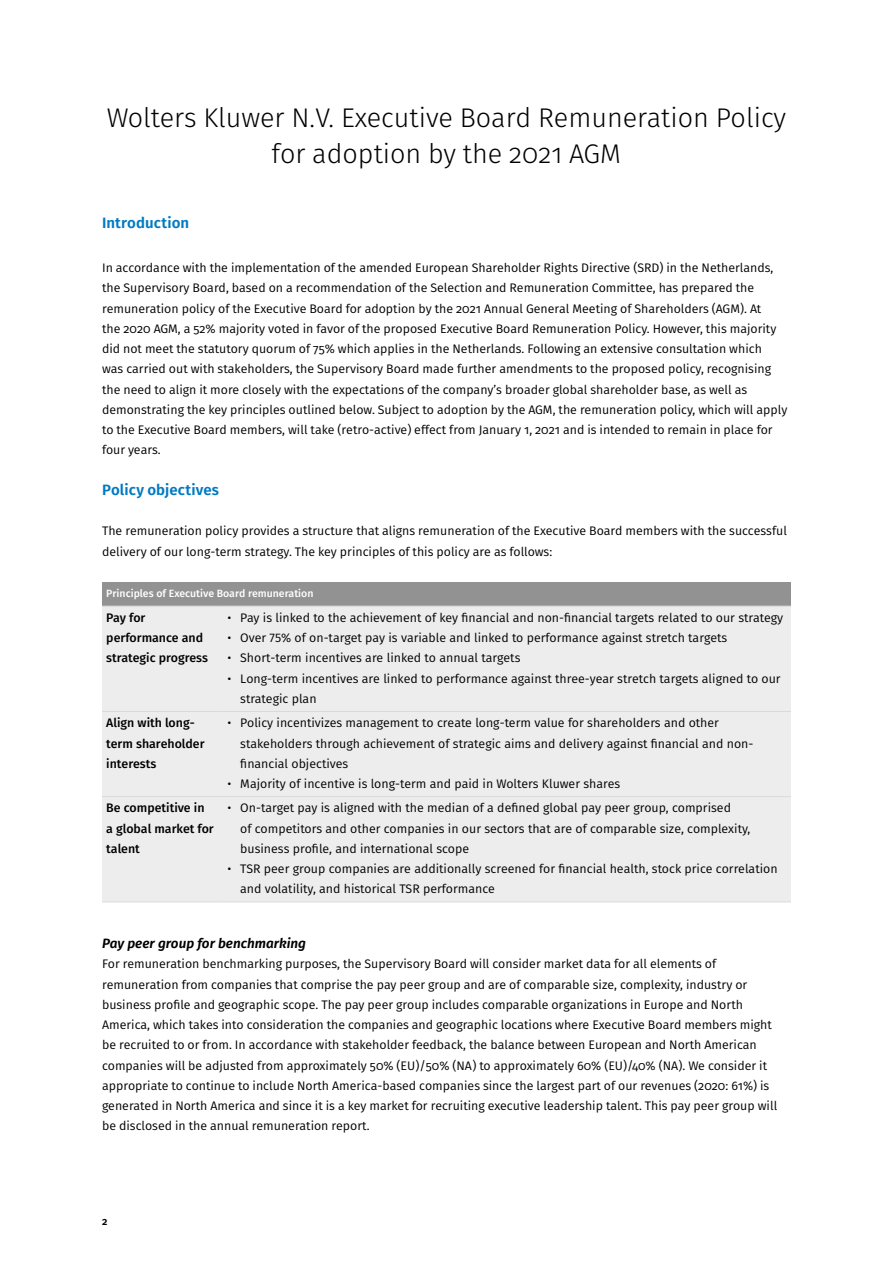
<style>
.page{position:relative;width:893px;height:1263px;background:#fff}
.page>*{position:absolute;margin:0;border:0;box-sizing:border-box;transform-origin:0 0}
.t1{font:300 27px/36px "Fira Sans";color:#000;text-align:center}
.t2{font:600 15px "Fira Sans";letter-spacing:.005em;color:#007ac2}
.t3{font:italic 600 13.5px "Fira Sans";color:#000}
.t4{font:12.3px/20.2px "Fira Sans";color:#000}
.t5{font:500 12.3px/20.2px "Fira Sans";color:#000}
.t6{font:500 10.5px "Fira Sans";color:#fff}
.t7{font:600 10.5px "Fira Sans";color:#000}
</style>
<div class="page">
<div style="left:102px;top:582px;width:689px;height:24px;background:#929292"></div>
<div style="left:102px;top:607px;width:689px;height:294px;background:#ededed"></div>
<hr style="left:102px;top:606px;width:121px;height:1px;background:#dadada">
<hr style="left:223px;top:606px;width:568px;height:1px;background:#dadada">
<hr style="left:102px;top:711px;width:121px;height:1px;background:#dadada">
<hr style="left:223px;top:711px;width:568px;height:1px;background:#dadada">
<hr style="left:102px;top:796px;width:121px;height:1px;background:#dadada">
<hr style="left:223px;top:796px;width:568px;height:1px;background:#dadada">
<hr style="left:102px;top:901px;width:121px;height:1px;background:#dadada">
<hr style="left:223px;top:901px;width:568px;height:1px;background:#dadada">
<h1 class="t1" style="left:107px;top:100px;width:681px">Wolters Kluwer N.V. Executive Board Remuneration Policy for adoption by the 2021 AGM</h1>
<p class="t2" style="left:102px;top:210px;width:89px">Introduction</p>
<p class="t4" style="left:102px;top:257px;width:687px">In accordance with the implementation of the amended European Shareholder Rights Directive (SRD) in the Netherlands, the Supervisory Board, based on a recommendation of the Selection and Remuneration Committee, has prepared the remuneration policy of the Executive Board for adoption by the 2021 Annual General Meeting of Shareholders (AGM). At<br>the 2020 AGM, a 52% majority voted in favor of the proposed Executive Board Remuneration Policy. However, this majority did not meet the statutory quorum of 75% which applies in the Netherlands. Following an extensive consultation which<br>was carried out with stakeholders, the Supervisory Board made further amendments to the proposed policy, recognising the need to align it more closely with the expectations of the company’s broader global shareholder base, as well as demonstrating the key principles outlined below. Subject to adoption by the AGM, the remuneration policy, which will apply to the Executive Board members, will take (retro-active) effect from January 1, 2021 and is intended to remain in place for four years.</p>
<p class="t2" style="left:102px;top:477px;width:119px">Policy objectives</p>
<p class="t4" style="left:102px;top:521px;width:686px">The remuneration policy provides a structure that aligns remuneration of the Executive Board members with the successful delivery of our long-term strategy. The key principles of this policy are as follows:</p>
<p class="t6" style="left:106px;top:585px;width:209px">Principles of Executive Board remuneration</p>
<p class="t5" style="left:106px;top:607px;width:103px">Pay for performance and strategic progress</p>
<p class="t4" style="left:227px;top:607px;width:557px">• Pay is linked to the achievement of key financial and non-financial targets related to our strategy</p>
<p class="t4" style="left:227px;top:627px;width:501px">• Over 75% of on-target pay is variable and linked to performance against stretch targets</p>
<p class="t4" style="left:227px;top:648px;width:294px">• Short-term incentives are linked to annual targets</p>
<p class="t4" style="left:240px;top:668px;width:542px;text-indent:-13px">• Long-term incentives are linked to performance against three-year stretch targets aligned to our strategic plan</p>
<p class="t5" style="left:106px;top:712px;width:100px">Align with long&shy;term shareholder interests</p>
<p class="t4" style="left:240px;top:712px;width:515px;text-indent:-13px">• Policy incentivizes management to create long-term value for shareholders and other stakeholders through achievement of strategic aims and delivery against financial and non&shy;financial objectives</p>
<p class="t4" style="left:227px;top:773px;width:394px">• Majority of incentive is long-term and paid in Wolters Kluwer shares</p>
<p class="t5" style="left:106px;top:797px;width:109px">Be competitive in a global market for talent</p>
<p class="t4" style="left:240px;top:798px;width:512px;text-indent:-13px">• On-target pay is aligned with the median of a defined global pay peer group, comprised<br>of competitors and other companies in our sectors that are of comparable size, complexity, business profile, and international scope</p>
<p class="t4" style="left:240px;top:858px;width:539px;text-indent:-13px">• TSR peer group companies are additionally screened for financial health, stock price correlation and volatility, and historical TSR performance</p>
<p class="t3" style="left:102px;top:932px;width:205px">Pay peer group for benchmarking</p>
<p class="t4" style="left:102px;top:953px;width:677px">For remuneration benchmarking purposes, the Supervisory Board will consider market data for all elements of remuneration from companies that comprise the pay peer group and are of comparable size, complexity, industry or business profile and geographic scope. The pay peer group includes comparable organizations in Europe and North America, which takes into consideration the companies and geographic locations where Executive Board members might be recruited to or from. In accordance with stakeholder feedback, the balance between European and North American companies will be adjusted from approximately 50% (EU)/50% (NA) to approximately 60% (EU)/40% (NA). We consider it appropriate to continue to include North America-based companies since the largest part of our revenues (2020: 61%) is generated in North America and since it is a key market for recruiting executive leadership talent. This pay peer group will be disclosed in the annual remuneration report.</p>
<p class="t7" style="left:102px;top:1213px;width:7px">2</p>
</div>
